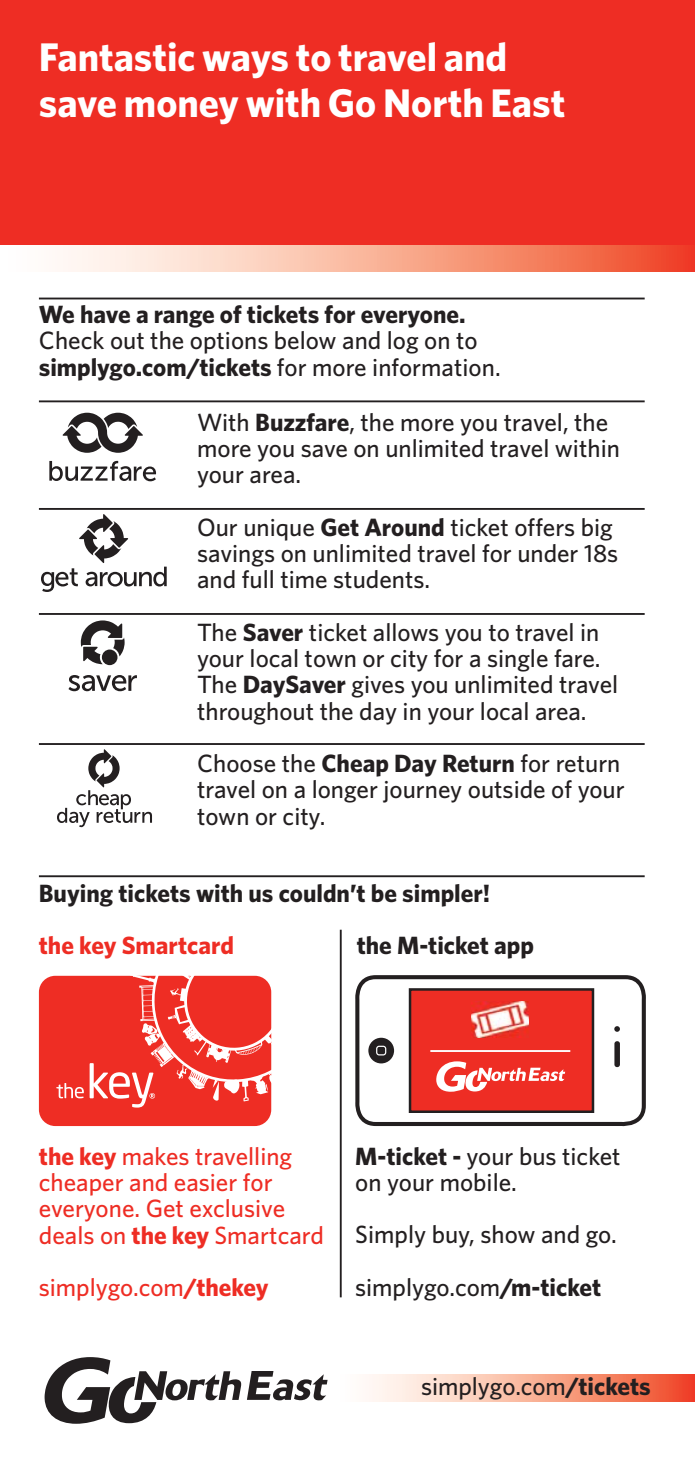
<style>
.page{position:relative;width:695px;height:1482px;background:#fff}
.page>*{position:absolute;margin:0;border:0;box-sizing:border-box;transform-origin:0 0}
.t1{font:700 40px/46px "Whitney";color:#fff}
.t2{font:500 25px/26.2px "Whitney";color:#231f20}
.t3{font:500 25px/26.2px "Whitney";color:#ee2d24}
.t4{font:700 25px "Whitney";color:#231f20}
.t5{font:700 25px "Whitney";color:#ee2d24}
.s1{font-weight:700}
</style>
<div class="page">
<div style="left:0;top:0;width:694px;height:246px;background:#ee2d24"></div>
<svg style="left:63px;top:246px;width:631px;height:26px;background:#f8aa93"></svg>
<svg style="left:369px;top:1374px;width:325px;height:27px;background:#f8ab94"></svg>
<hr style="left:340px;top:929px;width:1px;height:368px;background:#231f20">
<hr style="left:39px;top:400px;width:605px;height:2px;background:#231f20">
<hr style="left:39px;top:508px;width:605px;height:2px;background:#231f20">
<hr style="left:39px;top:743px;width:605px;height:2px;background:#231f20">
<hr style="left:39px;top:613px;width:605px;height:2px;background:#231f20">
<hr style="left:39px;top:875px;width:605px;height:2px;background:#231f20">
<hr style="left:39px;top:297px;width:605px;height:2px;background:#231f20">
<div style="left:39px;top:975px;width:232px;height:151px;background:#ee2d24;border-radius:16px"></div>
<svg style="left:56px;top:975px;width:216px;height:132px"></svg>
<svg style="left:355px;top:975px;width:290px;height:151px;background:#433f40"></svg>
<svg style="left:359px;top:978px;width:282px;height:144px"></svg>
<hr style="left:430px;top:1050px;width:140px;height:2px;background:#fff">
<svg style="left:45px;top:1357px;width:282px;height:66px"></svg>
<svg style="left:68px;top:675px;width:69px;height:16px"></svg>
<svg style="left:81px;top:620px;width:44px;height:44px"></svg>
<svg style="left:57px;top:749px;width:95px;height:78px"></svg>
<svg style="left:49px;top:461px;width:107px;height:20px"></svg>
<svg style="left:63px;top:413px;width:80px;height:40px"></svg>
<svg style="left:41px;top:514px;width:126px;height:78px"></svg>
<h1 class="t1" style="left:39px;top:38px;width:527px">Fantastic ways to travel and save money with Go North East</h1>
<p class="t4" style="left:39px;top:305px;width:428px">We have a range of tickets for everyone.</p>
<p class="t2" style="left:39px;top:329px;width:463px">Check out the options below and log on to <span class="s1">simplygo.com/tickets</span> for more information.</p>
<p class="t2" style="left:197px;top:411px;width:424px">With <span class="s1">Buzzfare</span>, the more you travel, the more you save on unlimited travel within your area.</p>
<p class="t2" style="left:197px;top:516px;width:422px">Our unique <span class="s1">Get Around</span> ticket offers big savings on unlimited travel for under 18s and full time students.</p>
<p class="t2" style="left:197px;top:621px;width:422px">The <span class="s1">Saver</span> ticket allows you to travel in your local town or city for a single fare.<br>The <span class="s1">DaySaver</span> gives you unlimited travel throughout the day in your local area.</p>
<p class="t2" style="left:197px;top:752px;width:429px">Choose the <span class="s1">Cheap Day Return</span> for return travel on a longer journey outside of your town or city.</p>
<p class="t4" style="left:39px;top:883px;width:452px">Buying tickets with us couldn’t be simpler!</p>
<p class="t5" style="left:39px;top:936px;width:196px">the key Smartcard</p>
<p class="t4" style="left:356px;top:936px;width:179px">the M-ticket app</p>
<p class="t3" style="left:39px;top:1144px;width:286px"><span class="s1">the key</span> makes travelling cheaper and easier for everyone. Get exclusive deals on <span class="s1">the key</span> Smartcard</p>
<p class="t3" style="left:39px;top:1276px;width:231px">simplygo.com<span class="s1">/thekey</span></p>
<p class="t2" style="left:355px;top:1144px;width:267px"><span class="s1">M-ticket -</span> your bus ticket on your mobile.</p>
<p class="t2" style="left:355px;top:1210px;width:263px;line-height:52.5px">Simply buy, show and go. simplygo.com<span class="s1">/m-ticket</span></p>
<p class="t2" style="left:421px;top:1374px;width:231px">simplygo.com<span class="s1">/tickets</span></p>
</div>
